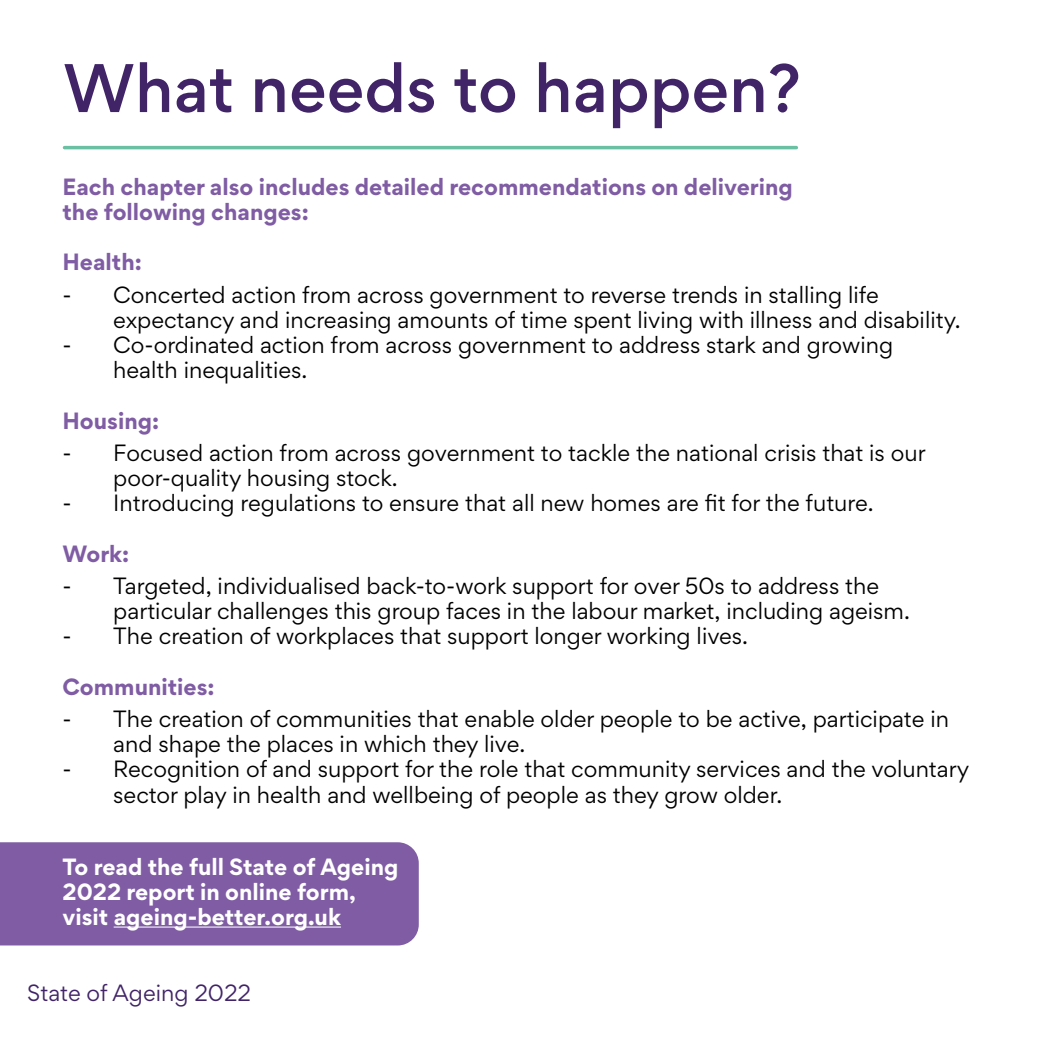
<style>
.page{position:relative;width:1042px;height:1042px;background:#fff}
.page>*{position:absolute;margin:0;border:0;box-sizing:border-box;transform-origin:0 0}
.t1{font:500 61.25px "Gordita";color:#412468}
.t2{font:21px/25.2px "Gordita";color:#000}
.t3{font:700 21px/25.2px "Gordita";color:#7f5ca3}
.t4{font:700 21px/25.2px "Gordita";color:#fff}
.t5{font:21px "Gordita";color:#412468}
</style>
<div class="page">
<div style="left:0;top:842px;width:419px;height:103px;background:#7f5ca3"></div>
<hr style="left:64px;top:146px;width:732px;height:3px;background:#6bbfa3">
<hr style="left:114px;top:926px;width:227px;height:1px;background:#fff">
<h1 class="t1" style="left:63px;top:43px;width:739px">What needs to happen?</h1>
<p class="t3" style="left:63px;top:173px;width:732px">Each chapter also includes detailed recommendations on delivering the following changes:</p>
<p class="t3" style="left:63px;top:249px;width:81px">Health:</p>
<p class="t2" style="left:113px;top:281px;width:849px;text-indent:-51px">- Concerted action from across government to reverse trends in stalling life expectancy and increasing amounts of time spent living with illness and disability.</p>
<p class="t2" style="left:113px;top:332px;width:781px;text-indent:-51px">- Co-ordinated action from across government to address stark and growing health inequalities.</p>
<p class="t3" style="left:63px;top:407px;width:98px">Housing:</p>
<p class="t2" style="left:113px;top:440px;width:814px;text-indent:-51px">- Focused action from across government to tackle the national crisis that is our poor-quality housing stock.</p>
<p class="t2" style="left:63px;top:490px;width:813px">- Introducing regulations to ensure that all new homes are fit for the future.</p>
<p class="t3" style="left:63px;top:540px;width:68px">Work:</p>
<p class="t2" style="left:113px;top:573px;width:798px;text-indent:-51px">- Targeted, individualised back-to-work support for over 50s to address the particular challenges this group faces in the labour market, including ageism.</p>
<p class="t2" style="left:63px;top:623px;width:687px">- The creation of workplaces that support longer working lives.</p>
<p class="t3" style="left:63px;top:673px;width:154px">Communities:</p>
<p class="t2" style="left:113px;top:705px;width:837px;text-indent:-51px">- The creation of communities that enable older people to be active, participate in and shape the places in which they live.</p>
<p class="t2" style="left:113px;top:756px;width:857px;text-indent:-51px">- Recognition of and support for the role that community services and the voluntary sector play in health and wellbeing of people as they grow older.</p>
<p class="t4" style="left:63px;top:853px;width:337px">To read the full State of Ageing<br>2022 report in online form, visit ageing-better.org.uk</p>
<p class="t5" style="left:27px;top:978px;width:225px">State of Ageing 2022</p>
</div>
